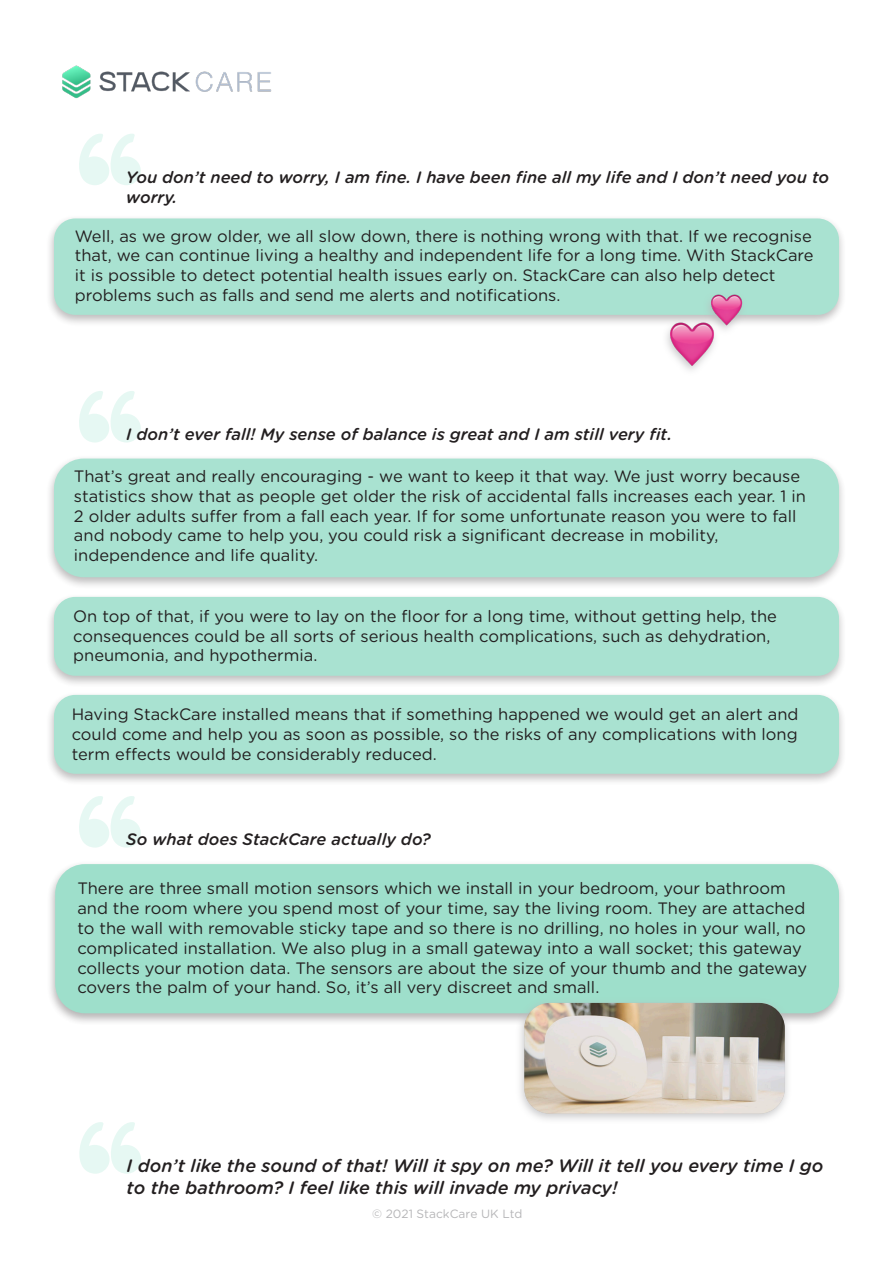
<style>
.page{position:relative;width:893px;height:1263px;background:#fff}
.page>*{position:absolute;margin:0;border:0;box-sizing:border-box;transform-origin:0 0}
.t1{font:italic 500 18px/21.6px "Gotham Rounded";color:#231f20}
.t2{font:16.5px/19.8px "Gotham Rounded";color:#231f20}
.t3{font:italic 500 16.5px/19.8px "Gotham Rounded";color:#231f20}
.t4{font:12px "Gotham Rounded";color:#b6b6b8}
</style>
<div class="page">
<div style="left:45px;top:214px;width:801px;height:113px;background:#231f20;opacity:.75"></div>
<div style="left:54px;top:218px;width:785px;height:97px;background:#a9e2d1;border-radius:21px"></div>
<div style="left:46px;top:860px;width:800px;height:166px;background:#231f20;opacity:.75"></div>
<div style="left:55px;top:864px;width:784px;height:149px;background:#9edfcb;border-radius:30px"></div>
<div style="left:45px;top:454px;width:801px;height:135px;background:#231f20;opacity:.75"></div>
<div style="left:54px;top:459px;width:785px;height:118px;background:#a9e2d1;border-radius:30px"></div>
<div style="left:45px;top:691px;width:801px;height:95px;background:#231f20;opacity:.75"></div>
<div style="left:54px;top:695px;width:785px;height:79px;background:#a9e2d1;border-radius:21px"></div>
<div style="left:45px;top:593px;width:801px;height:95px;background:#231f20;opacity:.75"></div>
<div style="left:54px;top:597px;width:785px;height:79px;background:#a9e2d1;border-radius:21px"></div>
<svg style="left:79px;top:391px;width:62px;height:52px"></svg>
<svg style="left:79px;top:1122px;width:62px;height:52px"></svg>
<svg style="left:79px;top:134px;width:62px;height:51px"></svg>
<img style="left:62px;top:65px;width:210px;height:33px">
<div style="left:516px;top:997px;width:277px;height:127px;background:#b9b9bb;opacity:.75"></div>
<img style="left:524px;top:1003px;width:261px;height:111px">
<svg style="left:79px;top:796px;width:62px;height:52px"></svg>
<div style="left:662px;top:292px;width:86px;height:85px;background:#b9b9bb;opacity:.75"></div>
<img style="left:671px;top:294px;width:71px;height:71px">
<p class="t3" style="left:126px;top:167px;width:704px">You don’t need to worry, I am fine. I have been fine all my life and I don’t need you to worry.</p>
<p class="t2" style="left:75px;top:225px;width:740px">Well, as we grow older, we all slow down, there is nothing wrong with that. If we recognise that, we can continue living a healthy and independent life for a long time. With StackCare it is possible to detect potential health issues early on. StackCare can also help detect problems such as falls and send me alerts and notifications.</p>
<p class="t3" style="left:126px;top:424px;width:547px">I don’t ever fall! My sense of balance is great and I am still very fit.</p>
<p class="t2" style="left:74px;top:465px;width:733px">That’s great and really encouraging - we want to keep it that way. We just worry because statistics show that as people get older the risk of accidental falls increases each year. 1 in 2 older adults suffer from a fall each year. If for some unfortunate reason you were to fall and nobody came to help you, you could risk a significant decrease in mobility,</p>
<p class="t2" style="left:74px;top:545px;width:246px">independence and life quality.</p>
<p class="t2" style="left:73px;top:605px;width:705px">On top of that, if you were to lay on the floor for a long time, without getting help, the consequences could be all sorts of serious health complications, such as dehydration, pneumonia, and hypothermia.</p>
<p class="t2" style="left:72px;top:703px;width:728px;text-align:justify">Having StackCare installed means that if something happened we would get an alert and could come and help you as soon as possible, so the risks of any complications with long term effects would be considerably reduced.</p>
<p class="t3" style="left:126px;top:829px;width:306px">So what does StackCare actually do?</p>
<p class="t2" style="left:77px;top:878px;width:731px">There are three small motion sensors which we install in your bedroom, your bathroom and the room where you spend most of your time, say the living room. They are attached to the wall with removable sticky tape and so there is no drilling, no holes in your wall, no complicated installation. We also plug in a small gateway into a wall socket; this gateway collects your motion data. The sensors are about the size of your thumb and the gateway covers the palm of your hand. So, it’s all very discreet and small.</p>
<p class="t1" style="left:127px;top:1154px;width:698px">I don’t like the sound of that! Will it spy on me? Will it tell you every time I go to the bathroom? I feel like this will invade my privacy!</p>
<p class="t4" style="left:372px;top:1205px;width:152px">© 2021 StackCare UK Ltd</p>
</div>
